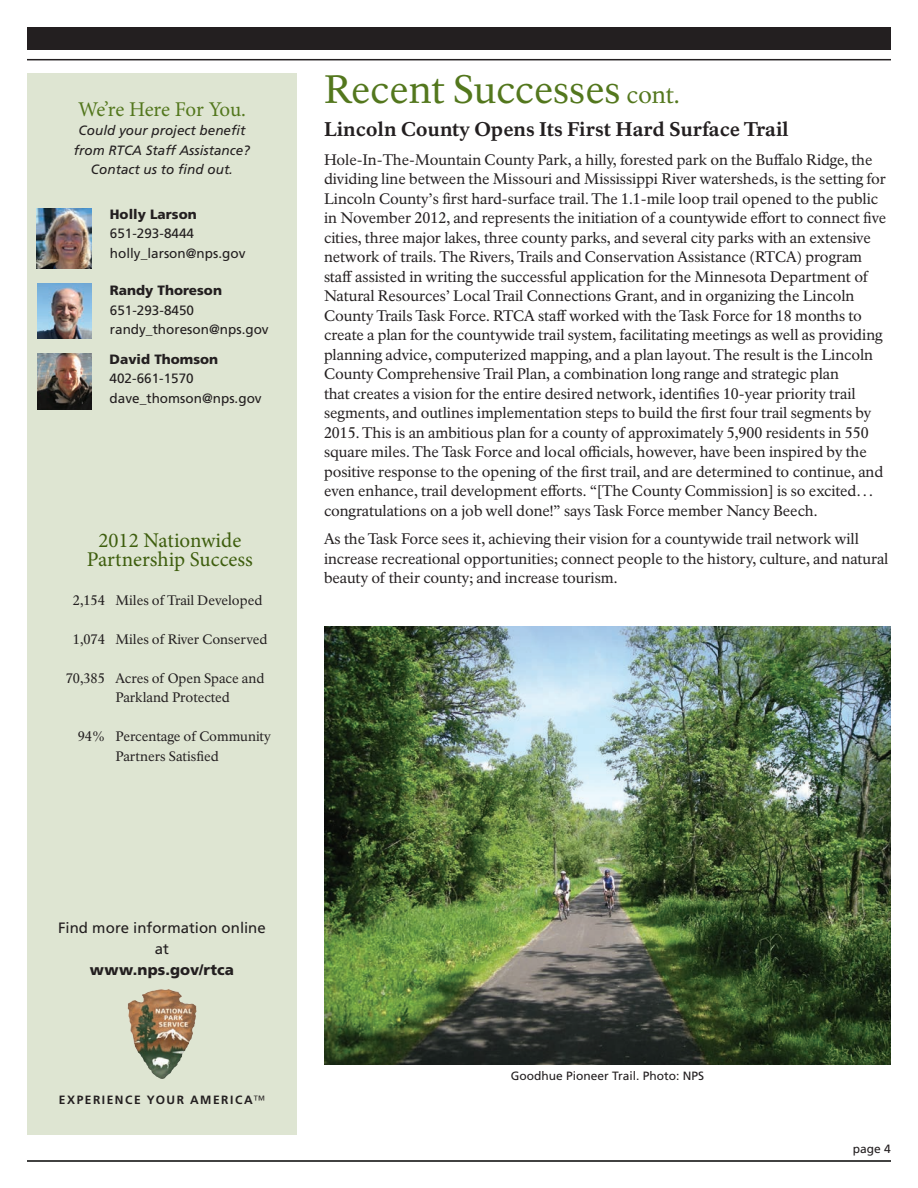
<style>
.page{position:relative;width:918px;height:1188px;background:#fff}
.page>*{position:absolute;margin:0;border:0;box-sizing:border-box;transform-origin:0 0}
._01_RecentSuccess_H1{font:39px "NPS Rawlinson OT";color:#53771d}
._16_We_re_Here_For_Y{font:21px/19.5px "Minion Pro";color:#3e5e0e;text-align:center}
._16_We_re_Here_For_Y-2{font:21px "Minion Pro";letter-spacing:-.01em;color:#53771d}
._02_RecentSuccess_H2{font:800 19.5px "NPS Rawlinson OT";color:#231f20}
._03_RecentSuccess_Te{font:15px/19.5px "NPS Rawlinson OT";letter-spacing:-.005em;color:#231f20}
.t1{font:15px/21px "Frutiger LT Std";color:#231f20;text-align:center}
._10_Contact_Info{font:13.5px/19.5px "NPS Rawlinson OT";color:#231f20}
._10_Contact_Info-2{font:13.5px "Frutiger LT Std";color:#231f20}
._16_We_re_Here_For_Y-3{font:italic 13.5px/19.5px "Frutiger LT Std";color:#231f20;text-align:center}
._11_Contact_Name{font:900 13.5px "Frutiger LT Std";color:#231f20}
._09_Contact_Name{font:900 13.5px "Frutiger LT Std";color:#231f20}
._08_Caption{font:12px "Frutiger LT Std";color:#231f20}
.t2{font:700 12px "Frutiger LT Std";letter-spacing:.13em;color:#231f20}
._15_Continued{font:12px "Frutiger LT Std";color:#231f20}
.s1{font-size:24px}
.s2{font-weight:900}
.s3{font-weight:300}
</style>
<div class="page">
<div style="left:27px;top:73px;width:270px;height:1062px;background:#dee5d2"></div>
<img style="left:128px;top:989px;width:46px;height:90px">
<div style="left:27px;top:27px;width:864px;height:23px;background:#231f20"></div>
<hr style="left:27px;top:59px;width:864px;height:1px;background:#231f20">
<hr style="left:27px;top:1160px;width:864px;height:2px;background:#040503">
<img style="left:38px;top:283px;width:54px;height:56px">
<img style="left:38px;top:354px;width:54px;height:55px">
<img style="left:37px;top:208px;width:54px;height:61px">
<img style="left:324px;top:626px;width:567px;height:439px">
<p class="_16_We_re_Here_For_Y-2" style="left:78px;top:95px;width:169px">We’re Here For You.</p>
<p class="_16_We_re_Here_For_Y-3" style="left:74px;top:121px;width:178px">Could your project benefit from RTCA Staff Assistance?<br>Contact us to find out.</p>
<p class="_11_Contact_Name" style="left:110px;top:206px;width:88px">Holly Larson</p>
<p class="_10_Contact_Info-2" style="left:110px;top:226px;width:86px">651-293-8444</p>
<p class="_10_Contact_Info-2" style="left:110px;top:245px;width:137px">holly_larson@nps.gov</p>
<p class="_11_Contact_Name" style="left:110px;top:282px;width:114px">Randy Thoreson</p>
<p class="_10_Contact_Info-2" style="left:110px;top:302px;width:86px">651-293-8450</p>
<p class="_10_Contact_Info-2" style="left:110px;top:322px;width:160px">randy_thoreson@nps.gov</p>
<p class="_09_Contact_Name" style="left:110px;top:351px;width:110px">David Thomson</p>
<p class="_10_Contact_Info-2" style="left:110px;top:371px;width:86px">402-661-1570</p>
<p class="_10_Contact_Info-2" style="left:110px;top:390px;width:154px">dave_thomson@nps.gov</p>
<p class="_16_We_re_Here_For_Y" style="left:87px;top:530px;width:168px">2012 Nationwide<br>Partnership Success</p>
<p class="_10_Contact_Info" style="left:73px;top:590px;width:34px">2,154</p>
<p class="_10_Contact_Info" style="left:73px;top:629px;width:34px">1,074</p>
<p class="_10_Contact_Info" style="left:66px;top:668px;width:41px">70,385</p>
<p class="_10_Contact_Info" style="left:78px;top:727px;width:29px">94%</p>
<p class="_10_Contact_Info" style="left:116px;top:590px;width:148px">Miles of Trail Developed</p>
<p class="_10_Contact_Info" style="left:116px;top:629px;width:153px">Miles of River Conserved</p>
<p class="_10_Contact_Info" style="left:116px;top:668px;width:150px">Acres of Open Space and<br>Parkland Protected</p>
<p class="_10_Contact_Info" style="left:116px;top:727px;width:157px">Percentage of Community<br>Partners Satisfied</p>
<p class="_01_RecentSuccess_H1" style="left:324px;top:66px;width:357px">Recent Successes <span class="s1">cont.</span></p>
<p class="_02_RecentSuccess_H2" style="left:324px;top:117px;width:466px">Lincoln County Opens Its First Hard Surface Trail</p>
<p class="_03_RecentSuccess_Te" style="left:324px;top:150px;width:564px">Hole-In-The-Mountain County Park, a hilly, forested park on the Buffalo Ridge, the dividing line between the Missouri and Mississippi River watersheds, is the setting for Lincoln County’s first hard-surface trail. The 1.1-mile loop trail opened to the public in November 2012, and represents the initiation of a countywide effort to connect five cities, three major lakes, three county parks, and several city parks with an extensive network of trails. The Rivers, Trails and Conservation Assistance (RTCA) program staff assisted in writing the successful application for the Minnesota Department of Natural Resources’ Local Trail Connections Grant, and in organizing the Lincoln County Trails Task Force. RTCA staff worked with the Task Force for 18 months to create a plan for the countywide trail system, facilitating meetings as well as providing planning advice, computerized mapping, and a plan layout. The result is the Lincoln County Comprehensive Trail Plan, a combination long range and strategic plan<br>that creates a vision for the entire desired network, identifies 10-year priority trail segments, and outlines implementation steps to build the first four trail segments by 2015. This is an ambitious plan for a county of approximately 5,900 residents in 550 square miles. The Task Force and local officials, however, have been inspired by the positive response to the opening of the first trail, and are determined to continue, and even enhance, trail development efforts. “[The County Commission] is so excited… congratulations on a job well done!” says Task Force member Nancy Beech.</p>
<p class="_03_RecentSuccess_Te" style="left:324px;top:529px;width:566px">As the Task Force sees it, achieving their vision for a countywide trail network will increase recreational opportunities; connect people to the history, culture, and natural beauty of their county; and increase tourism.</p>
<p class="t1" style="left:58px;top:917px;width:209px">Find more information online at<br><span class="s2">www.nps.gov/rtca</span></p>
<p class="t2" style="left:59px;top:1093px;width:208px">EXPERIENCE YOUR AMERICA<span class="s3">™</span></p>
<p class="_08_Caption" style="left:511px;top:1069px;width:195px">Goodhue Pioneer Trail. Photo: NPS</p>
<p class="_15_Continued" style="left:853px;top:1141px;width:40px">page 4</p>
</div>
